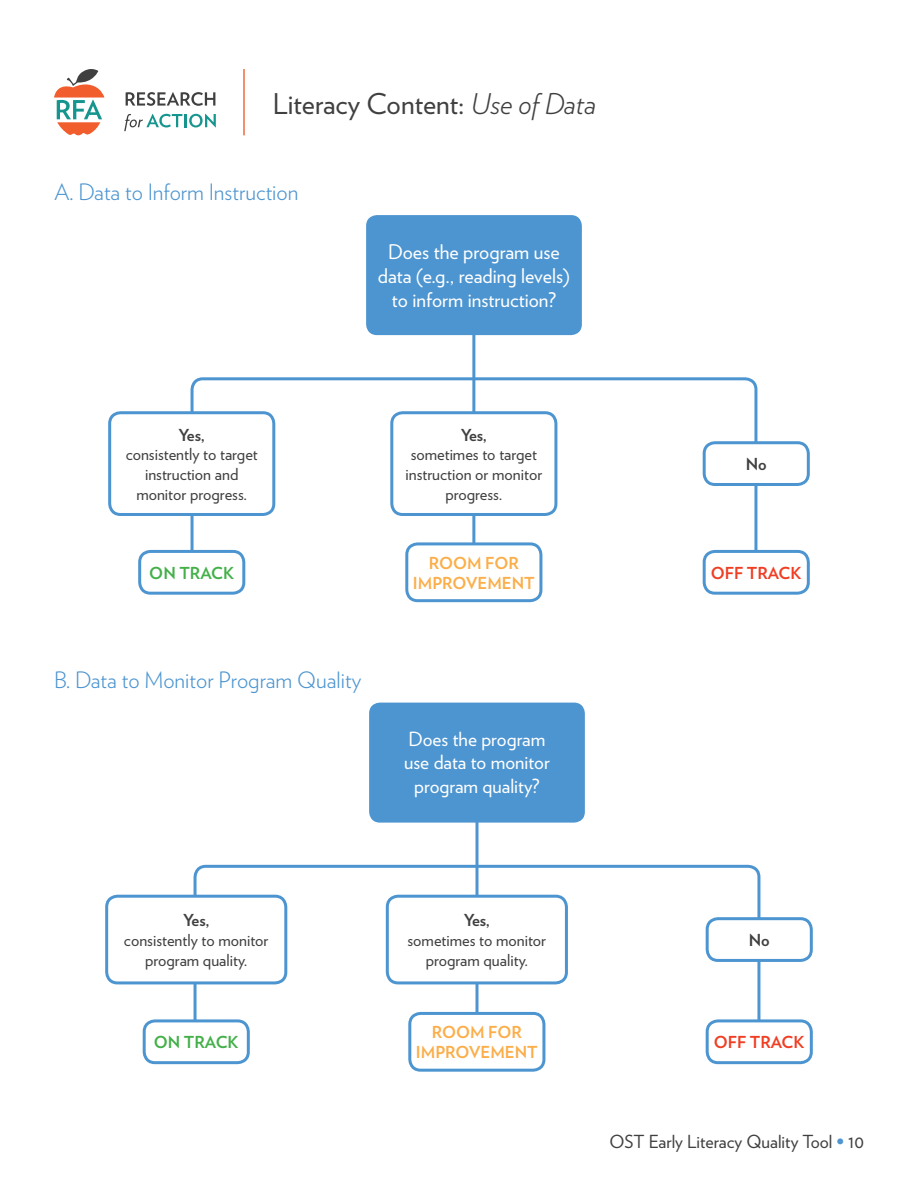
<style>
.page{position:relative;width:918px;height:1188px;background:#fff}
.page>*{position:absolute;margin:0;border:0;box-sizing:border-box;transform-origin:0 0}
.t1{font:28.5px "Verlag";color:#404040}
.t2{font:300 22.5px "Verlag";color:#4d95d0}
.t3{font:20.1px/24.2px "Verlag";color:#fff;text-align:center}
.t4{font:19.5px/23.4px "Verlag";color:#fff;text-align:center}
.t5{font:18px "Verlag";color:#404040}
.t6{font:16.5px/19.8px "Verlag";color:#404040;text-align:center}
.t7{font:700 16.5px/19.8px "Verlag";color:#fbae49;text-align:center}
.t8{font:700 16.5px "Verlag";letter-spacing:-.01em;color:#404040}
.t9{font:700 16.5px "Verlag";color:#ef3e23}
.t10{font:700 16.5px "Verlag";color:#43b049}
.s1{font-weight:300;font-style:italic}
.s2{font-weight:700;color:#4d95d0}
</style>
<div class="page">
<hr style="left:243px;top:69px;width:2px;height:66px;background:#f15d2c">
<svg style="left:54px;top:69px;width:50px;height:67px"></svg>
<svg style="left:126px;top:92px;width:89px;height:14px"></svg>
<svg style="left:124px;top:114px;width:92px;height:17px"></svg>
<svg style="left:189px;top:376px;width:570px;height:200px"></svg>
<div style="left:704px;top:443px;width:104px;height:41px;background:#fff;border-radius:11px"></div>
<div style="left:703px;top:441px;width:107px;height:45px;border:3px solid #4d95d0;border-radius:11px"></div>
<hr style="left:472px;top:299px;width:3px;height:267px;background:#4d95d0">
<div style="left:110px;top:413px;width:164px;height:101px;background:#fff;border-radius:11px"></div>
<div style="left:108px;top:411px;width:167px;height:105px;border:3px solid #4d95d0;border-radius:11px"></div>
<div style="left:140px;top:551px;width:104px;height:42px;background:#fff;border-radius:11px"></div>
<div style="left:138px;top:550px;width:107px;height:45px;border:3px solid #4d95d0;border-radius:11px"></div>
<div style="left:704px;top:551px;width:104px;height:42px;background:#fff;border-radius:11px"></div>
<div style="left:703px;top:550px;width:107px;height:45px;border:3px solid #4d95d0;border-radius:11px"></div>
<div style="left:407px;top:544px;width:134px;height:57px;background:#fff;border-radius:11px"></div>
<div style="left:405px;top:542px;width:137px;height:60px;border:3px solid #4d95d0;border-radius:11px"></div>
<div style="left:366px;top:215px;width:216px;height:120px;background:#4d95d0;border-radius:11px"></div>
<div style="left:392px;top:413px;width:164px;height:101px;background:#fff;border-radius:11px"></div>
<div style="left:390px;top:411px;width:167px;height:105px;border:3px solid #4d95d0;border-radius:11px"></div>
<svg style="left:192px;top:863px;width:569px;height:200px"></svg>
<div style="left:707px;top:919px;width:104px;height:41px;background:#fff;border-radius:11px"></div>
<div style="left:706px;top:917px;width:107px;height:45px;border:3px solid #4d95d0;border-radius:11px"></div>
<hr style="left:476px;top:787px;width:2px;height:266px;background:#4d95d0">
<div style="left:107px;top:896px;width:179px;height:87px;background:#fff;border-radius:11px"></div>
<div style="left:105px;top:895px;width:182px;height:89px;border:3px solid #4d95d0;border-radius:11px"></div>
<div style="left:387px;top:896px;width:179px;height:87px;background:#fff;border-radius:11px"></div>
<div style="left:386px;top:895px;width:182px;height:89px;border:3px solid #4d95d0;border-radius:11px"></div>
<div style="left:144px;top:1021px;width:104px;height:42px;background:#fff;border-radius:11px"></div>
<div style="left:143px;top:1019px;width:107px;height:45px;border:3px solid #4d95d0;border-radius:11px"></div>
<div style="left:707px;top:1021px;width:104px;height:42px;background:#fff;border-radius:11px"></div>
<div style="left:706px;top:1019px;width:107px;height:45px;border:3px solid #4d95d0;border-radius:11px"></div>
<div style="left:410px;top:1013px;width:134px;height:57px;background:#fff;border-radius:11px"></div>
<div style="left:408px;top:1012px;width:137px;height:60px;border:3px solid #4d95d0;border-radius:11px"></div>
<div style="left:369px;top:703px;width:216px;height:120px;background:#4d95d0;border-radius:11px"></div>
<h1 class="t1" style="left:273px;top:82px;width:325px">Literacy Content: <span class="s1">Use of Data</span></h1>
<h2 class="t2" style="left:54px;top:176px;width:246px">A. Data to Inform Instruction</h2>
<p class="t8" style="left:179px;top:422px;width:28px">Yes,</p>
<p class="t6" style="left:126px;top:444px;width:134px">consistently to target instruction and monitor progress.</p>
<p class="t3" style="left:378px;top:239px;width:194px">Does the program use data (e.g., reading levels) to inform instruction?</p>
<p class="t8" style="left:461px;top:422px;width:28px">Yes,</p>
<p class="t6" style="left:405px;top:444px;width:138px">sometimes to target instruction or monitor progress.</p>
<p class="t8" style="left:746px;top:451px;width:22px">No</p>
<p class="t10" style="left:149px;top:560px;width:86px">ON TRACK</p>
<p class="t7" style="left:413px;top:552px;width:123px">ROOM FOR<br>IMPROVEMENT</p>
<p class="t9" style="left:711px;top:560px;width:92px">OFF TRACK</p>
<h2 class="t2" style="left:54px;top:663px;width:309px">B. Data to Monitor Program Quality</h2>
<p class="t4" style="left:404px;top:726px;width:147px">Does the program use data to monitor program quality?</p>
<p class="t8" style="left:183px;top:907px;width:28px">Yes,</p>
<p class="t6" style="left:124px;top:929px;width:146px">consistently to monitor program quality.</p>
<p class="t8" style="left:464px;top:907px;width:28px">Yes,</p>
<p class="t6" style="left:408px;top:929px;width:140px">sometimes to monitor program quality.</p>
<p class="t8" style="left:749px;top:927px;width:22px">No</p>
<p class="t10" style="left:154px;top:1029px;width:86px">ON TRACK</p>
<p class="t7" style="left:416px;top:1022px;width:123px">ROOM FOR<br>IMPROVEMENT</p>
<p class="t9" style="left:714px;top:1029px;width:92px">OFF TRACK</p>
<p class="t5" style="left:610px;top:1128px;width:256px">OST Early Literacy Quality Tool <span class="s2">•</span> 10</p>
</div>
